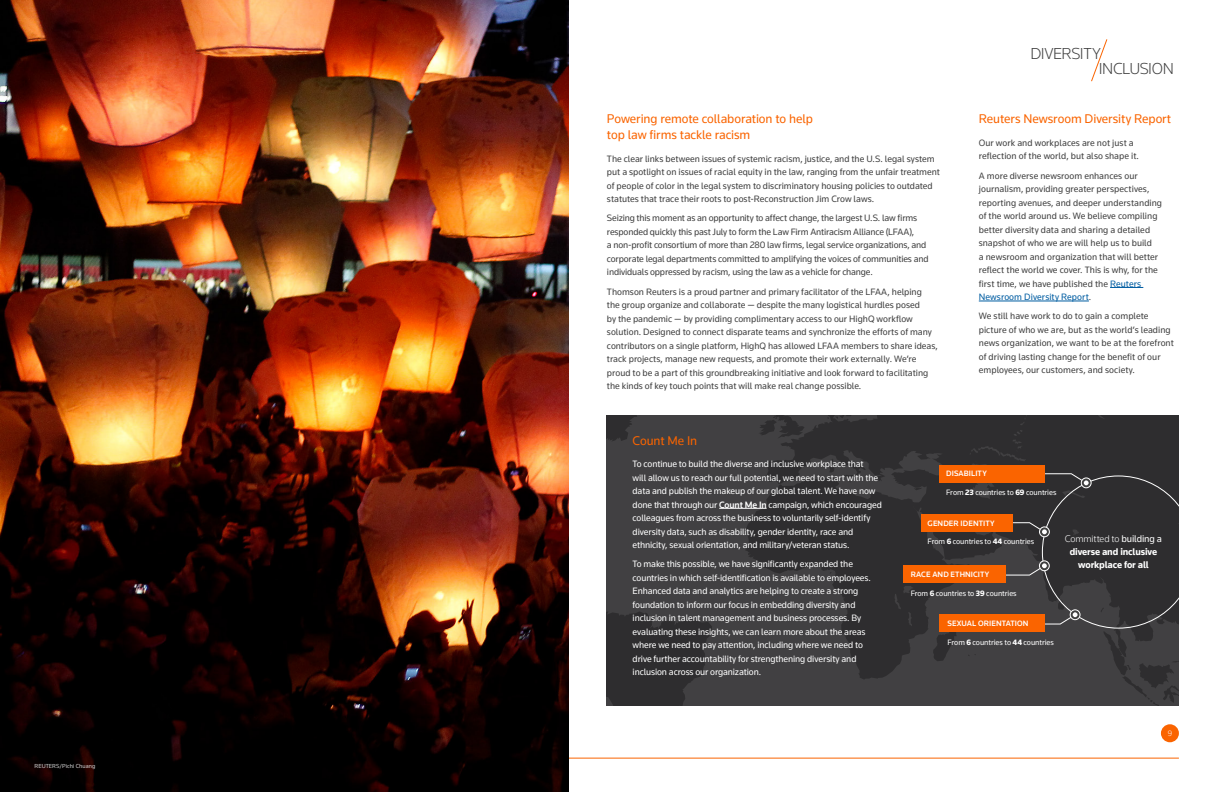
<style>
.page{position:relative;width:1224px;height:792px;background:#fff}
.page>*{position:absolute;margin:0;border:0;box-sizing:border-box;transform-origin:0 0}
.t1{font:300 16.4px/14.8px "Knowledge 2017";letter-spacing:-.025em;color:#404040}
.t2{font:13px/15.6px "Knowledge 2017";letter-spacing:-.005em;color:#fa6400}
.t3{font:700 10px/13px "Knowledge 2017";letter-spacing:-.01em;color:#fff;text-align:center}
.t4{font:9.5px/13.5px "Knowledge 2017";color:#404040}
.t5{font:9.5px/13.5px "Knowledge 2017";letter-spacing:-.01em;color:#fff}
.t6{font:8px "Knowledge 2017";letter-spacing:-.005em;color:#fff}
.t7{font:500 8px "Knowledge 2017";letter-spacing:.01em;color:#fff}
.t8{font:300 8px "Knowledge 2017";color:#fff}
.t9{font:6px "Knowledge 2017";color:#d0d0d0}
.s1{color:#005da2}
.s2{font-weight:500}
.s3{font-weight:900}
.s4{font-weight:300}
.s5{font-weight:400}
</style>
<div class="page">
<div style="left:1161px;top:724px;width:18px;height:18px;background:#fa6400;border-radius:50%"></div>
<hr style="left:45px;top:758px;width:1134px;height:1px;background:#fa6400">
<img style="left:0;top:0;width:569px;height:792px">
<hr style="left:1110px;top:287px;width:33px;height:1px;background:#005da2">
<hr style="left:979px;top:301px;width:110px;height:1px;background:#005da2">
<svg style="left:1091px;top:39px;width:17px;height:43px"></svg>
<div style="left:607px;top:415px;width:572px;height:291px;background:#414042"></div>
<svg style="left:970px;top:415px;width:209px;height:217px;fill:#2e2d2f"></svg>
<svg style="left:1104px;top:631px;width:75px;height:75px"></svg>
<svg style="left:1101px;top:608px;width:3px;height:5px"></svg>
<svg style="left:1156px;top:619px;width:9px;height:5px"></svg>
<svg style="left:745px;top:490px;width:225px;height:189px;fill:#2e2d2f"></svg>
<svg style="left:933px;top:627px;width:24px;height:34px"></svg>
<svg style="left:607px;top:612px;width:105px;height:94px"></svg>
<svg style="left:607px;top:415px;width:30px;height:26px"></svg>
<hr style="left:719px;top:508px;width:48px;height:1px;background:#fff">
<div style="left:1081px;top:478px;width:10px;height:10px;border:1px solid #fff;border-radius:50%"></div>
<svg style="left:1040px;top:527px;width:9px;height:10px"></svg>
<div style="left:1039px;top:527px;width:11px;height:10px;border:1px solid #fff;border-radius:50%"></div>
<div style="left:1039px;top:561px;width:10px;height:10px;border:1px solid #fff;border-radius:50%"></div>
<div style="left:1070px;top:610px;width:10px;height:10px;border:1px solid #fff;border-radius:50%"></div>
<svg style="left:760px;top:415px;width:329px;height:75px"></svg>
<svg style="left:991px;top:522px;width:56px;height:12px"></svg>
<svg style="left:991px;top:563px;width:56px;height:12px"></svg>
<svg style="left:1021px;top:599px;width:57px;height:25px"></svg>
<div style="left:939px;top:465px;width:106px;height:17px;background:#fa6400"></div>
<div style="left:922px;top:514px;width:91px;height:17px;background:#fa6400"></div>
<div style="left:903px;top:566px;width:103px;height:17px;background:#fa6400"></div>
<div style="left:939px;top:615px;width:105px;height:17px;background:#fa6400"></div>
<p class="t9" style="left:35px;top:762px;width:62px">REUTERS/Pichi Chuang</p>
<h2 class="t2" style="left:607px;top:111px;width:207px">Powering remote collaboration to help top law firms tackle racism</h2>
<p class="t4" style="left:607px;top:151px;width:335px">The clear links between issues of systemic racism, justice, and the U.S. legal system put a spotlight on issues of racial equity in the law, ranging from the unfair treatment of people of color in the legal system to discriminatory housing policies to outdated statutes that trace their roots to post-Reconstruction Jim Crow laws.</p>
<p class="t4" style="left:607px;top:211px;width:323px">Seizing this moment as an opportunity to affect change, the largest U.S. law firms responded quickly this past July to form the Law Firm Antiracism Alliance (LFAA),<br>a non-profit consortium of more than 280 law firms, legal service organizations, and corporate legal departments committed to amplifying the voices of communities and individuals oppressed by racism, using the law as a vehicle for change.</p>
<p class="t4" style="left:607px;top:285px;width:332px">Thomson Reuters is a proud partner and primary facilitator of the LFAA, helping<br>the group organize and collaborate — despite the many logistical hurdles posed<br>by the pandemic — by providing complimentary access to our HighQ workflow solution. Designed to connect disparate teams and synchronize the efforts of many contributors on a single platform, HighQ has allowed LFAA members to share ideas, track projects, manage new requests, and promote their work externally. We’re proud to be a part of this groundbreaking initiative and look forward to facilitating the kinds of key touch points that will make real change possible.</p>
<h1 class="t1" style="left:1099px;top:46px;width:76px;text-indent:-68px">DIVERSITY<br>INCLUSION</h1>
<h2 class="t2" style="left:979px;top:111px;width:194px">Reuters Newsroom Diversity Report</h2>
<p class="t4" style="left:979px;top:136px;width:162px">Our work and workplaces are not just a reflection of the world, but also shape it.</p>
<p class="t4" style="left:979px;top:169px;width:185px">A more diverse newsroom enhances our journalism, providing greater perspectives, reporting avenues, and deeper understanding of the world around us. We believe compiling better diversity data and sharing a detailed snapshot of who we are will help us to build<br>a newsroom and organization that will better reflect the world we cover. This is why, for the first time, we have published the <span class="s1">Reuters Newsroom Diversity Report</span>.</p>
<p class="t4" style="left:979px;top:309px;width:197px">We still have work to do to gain a complete picture of who we are, but as the world’s leading news organization, we want to be at the forefront of driving lasting change for the benefit of our employees, our customers, and society.</p>
<h2 class="t2" style="left:633px;top:432px;width:66px">Count Me In</h2>
<p class="t5" style="left:633px;top:457px;width:251px">To continue to build the diverse and inclusive workplace that<br>will allow us to reach our full potential, we need to start with the data and publish the makeup of our global talent. We have now done that through our <span class="s2">Count Me In</span> campaign, which encouraged colleagues from across the business to voluntarily self-identify diversity data, such as disability, gender identity, race and ethnicity, sexual orientation, and military/veteran status.</p>
<p class="t5" style="left:633px;top:557px;width:240px">To make this possible, we have significantly expanded the countries in which self-identification is available to employees.<br>Enhanced data and analytics are helping to create a strong foundation to inform our focus in embedding diversity and inclusion in talent management and business processes. By evaluating these insights, we can learn more about the areas where we need to pay attention, including where we need to drive further accountability for strengthening diversity and inclusion across our organization.</p>
<p class="t7" style="left:946px;top:468px;width:42px">DISABILITY</p>
<p class="t6" style="left:946px;top:487px;width:112px">From <span class="s3">23</span> countries to <span class="s3">69</span> countries</p>
<p class="t7" style="left:928px;top:518px;width:69px">GENDER IDENTITY</p>
<p class="t6" style="left:928px;top:537px;width:108px">From <span class="s3">6</span> countries to <span class="s3">44</span> countries</p>
<p class="t7" style="left:911px;top:570px;width:80px">RACE AND ETHNICITY</p>
<p class="t6" style="left:911px;top:588px;width:107px">From <span class="s3">6</span> countries to <span class="s3">39</span> countries</p>
<p class="t7" style="left:947px;top:619px;width:83px">SEXUAL ORIENTATION</p>
<p class="t6" style="left:947px;top:637px;width:108px">From <span class="s3">6</span> countries to <span class="s3">44</span> countries</p>
<p class="t3" style="left:1065px;top:532px;width:99px"><span class="s4">Committed to</span> <span class="s5">building a </span>diverse and inclusive workplace for all</p>
<p class="t8" style="left:1168px;top:728px;width:6px">9</p>
</div>
